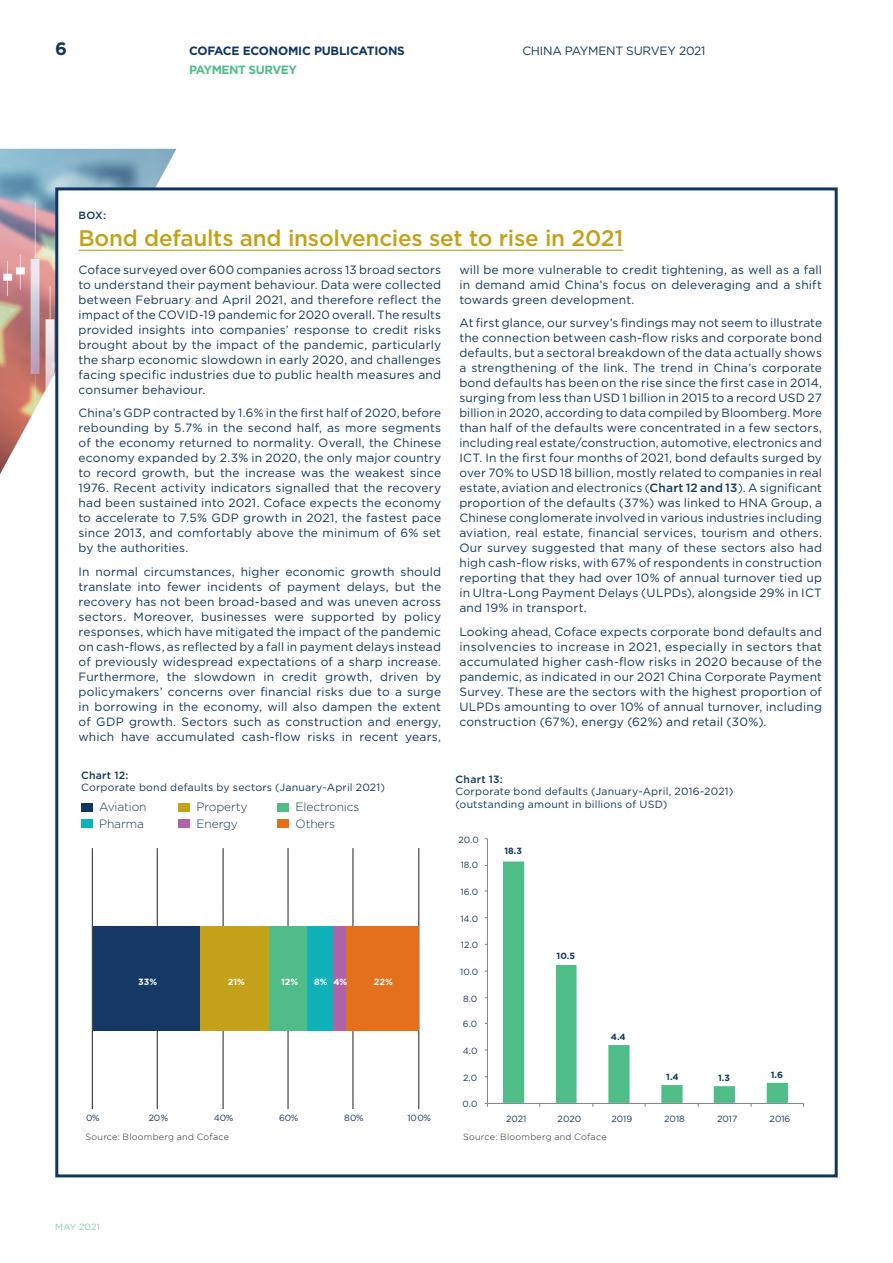
<style>
.page{position:relative;width:893px;height:1263px;background:#fff}
.page>*{position:absolute;margin:0;border:0;box-sizing:border-box;transform-origin:0 0}
.t1{font:500 22.5px "Gotham";letter-spacing:-.01em;color:#c3a119}
.t2{font:700 18px "Gotham";color:#113761}
.t3{font:12px/15px "Gotham";letter-spacing:.015em;color:#113761;text-align:justify}
.t4{font:300 12px "Gotham";letter-spacing:-.01em;color:#113761}
.t5{font:700 12px "Gotham";letter-spacing:-.02em;color:#113761}
.t6{font:12px "Gotham";letter-spacing:-.02em;color:#113761}
.t7{font:700 12px "Gotham";letter-spacing:-.04em;color:#50bd88}
.t8{font:10.5px/12.6px "Gotham";letter-spacing:.025em;color:#113761}
.t9{font:500 10.5px "Gotham";letter-spacing:.025em;color:#113761}
.t10{font:9px "Gotham";color:#153964}
.t11{font:300 9px "Gotham";letter-spacing:.03em;color:#231f20}
.t12{font:700 9px "Gotham";color:#153964}
.t13{font:700 9px "Gotham";color:#fff}
.t14{font:300 9px "Gotham";letter-spacing:.03em;color:#50bd88}
.s1{font-weight:500}
</style>
<div class="page">
<img style="left:0;top:149px;width:176px;height:325px">
<div style="left:55px;top:187px;width:783px;height:990px;background:#fff;border:3px solid #113761"></div>
<hr style="left:79px;top:250px;width:544px;height:1px;background:#c3a119">
<hr style="left:92px;top:848px;width:1px;height:261px;background:#231f20">
<hr style="left:157px;top:848px;width:1px;height:261px;background:#231f20">
<hr style="left:223px;top:848px;width:1px;height:261px;background:#231f20">
<hr style="left:288px;top:848px;width:1px;height:261px;background:#231f20">
<hr style="left:353px;top:848px;width:1px;height:261px;background:#231f20">
<hr style="left:418px;top:848px;width:1px;height:261px;background:#231f20">
<div style="left:93px;top:926px;width:108px;height:105px;background:#153964"></div>
<div style="left:201px;top:926px;width:68px;height:105px;background:#c3a119"></div>
<div style="left:269px;top:926px;width:39px;height:105px;background:#50bd88"></div>
<div style="left:308px;top:926px;width:25px;height:105px;background:#0eb2b8"></div>
<div style="left:333px;top:926px;width:13px;height:105px;background:#af64a8"></div>
<div style="left:346px;top:926px;width:72px;height:105px;background:#e4701e"></div>
<svg style="left:503px;top:861px;width:285px;height:242px"></svg>
<hr style="left:487px;top:839px;width:1px;height:264px;background:#818387">
<hr style="left:487px;top:1103px;width:316px;height:1px;background:#818387">
<div style="left:81px;top:803px;width:12px;height:8px;background:#113761"></div>
<div style="left:179px;top:803px;width:11px;height:8px;background:#c3a119"></div>
<div style="left:278px;top:803px;width:11px;height:8px;background:#50bd88"></div>
<div style="left:81px;top:819px;width:12px;height:9px;background:#0eb2b8"></div>
<div style="left:179px;top:819px;width:11px;height:9px;background:#af64a8"></div>
<div style="left:278px;top:819px;width:11px;height:9px;background:#e4701e"></div>
<h2 class="t2" style="left:55px;top:37px;width:13px">6</h2>
<p class="t6" style="left:522px;top:43px;width:185px">CHINA PAYMENT SURVEY 2021</p>
<p class="t7" style="left:189px;top:62px;width:109px">PAYMENT SURVEY</p>
<p class="t5" style="left:189px;top:43px;width:217px">COFACE ECONOMIC PUBLICATIONS</p>
<p class="t9" style="left:79px;top:208px;width:29px">BOX:</p>
<h1 class="t1" style="left:79px;top:223px;width:546px">Bond defaults and insolvencies set to rise in 2021</h1>
<p class="t3" style="left:79px;top:261px;width:364px">Coface surveyed over 600 companies across 13 broad sectors to understand their payment behaviour. Data were collected between February and April 2021, and therefore reflect the impact of the COVID-19 pandemic for 2020 overall. The results provided insights into companies’ response to credit risks brought about by the impact of the pandemic, particularly the sharp economic slowdown in early 2020, and challenges facing specific industries due to public health measures and consumer behaviour.</p>
<p class="t3" style="left:79px;top:405px;width:364px">China’s GDP contracted by 1.6% in the first half of 2020, before rebounding by 5.7% in the second half, as more segments of the economy returned to normality. Overall, the Chinese economy expanded by 2.3% in 2020, the only major country to record growth, but the increase was the weakest since 1976. Recent activity indicators signalled that the recovery had been sustained into 2021. Coface expects the economy to accelerate to 7.5% GDP growth in 2021, the fastest pace since 2013, and comfortably above the minimum of 6% set by the authorities.</p>
<p class="t3" style="left:79px;top:563px;width:364px">In normal circumstances, higher economic growth should translate into fewer incidents of payment delays, but the recovery has not been broad-based and was uneven across sectors. Moreover, businesses were supported by policy responses, which have mitigated the impact of the pandemic on cash-flows, as reflected by a fall in payment delays instead of previously widespread expectations of a sharp increase.<br>Furthermore, the slowdown in credit growth, driven by policymakers’ concerns over financial risks due to a surge in borrowing in the economy, will also dampen the extent of GDP growth. Sectors such as construction and energy, which have accumulated cash-flow risks in recent years,</p>
<p class="t3" style="left:459px;top:261px;width:364px">will be more vulnerable to credit tightening, as well as a fall in demand amid China’s focus on deleveraging and a shift towards green development.</p>
<p class="t3" style="left:459px;top:315px;width:364px">At first glance, our survey’s findings may not seem to illustrate the connection between cash-flow risks and corporate bond defaults, but a sectoral breakdown of the data actually shows a strengthening of the link. The trend in China’s corporate bond defaults has been on the rise since the first case in 2014, surging from less than USD 1 billion in 2015 to a record USD 27 billion in 2020, according to data compiled by Bloomberg. More than half of the defaults were concentrated in a few sectors, including real estate/construction, automotive, electronics and ICT. In the first four months of 2021, bond defaults surged by over 70% to USD 18 billion, mostly related to companies in real estate, aviation and electronics (<span class="s1">Chart 12 and 13</span>). A significant proportion of the defaults (37%) was linked to HNA Group, a Chinese conglomerate involved in various industries including aviation, real estate, financial services, tourism and others.<br>Our survey suggested that many of these sectors also had high cash-flow risks, with 67% of respondents in construction reporting that they had over 10% of annual turnover tied up in Ultra-Long Payment Delays (ULPDs), alongside 29% in ICT and 19% in transport.</p>
<p class="t3" style="left:459px;top:623px;width:364px">Looking ahead, Coface expects corporate bond defaults and insolvencies to increase in 2021, especially in sectors that accumulated higher cash-flow risks in 2020 because of the pandemic, as indicated in our 2021 China Corporate Payment Survey. These are the sectors with the highest proportion of ULPDs amounting to over 10% of annual turnover, including construction (67%), energy (62%) and retail (30%).</p>
<p class="t9" style="left:81px;top:768px;width:49px">Chart 12:</p>
<p class="t8" style="left:81px;top:781px;width:305px">Corporate bond defaults by sectors (January-April 2021)</p>
<p class="t4" style="left:99px;top:799px;width:49px">Aviation</p>
<p class="t4" style="left:197px;top:799px;width:52px">Property</p>
<p class="t4" style="left:296px;top:799px;width:65px">Electronics</p>
<p class="t4" style="left:99px;top:816px;width:46px">Pharma</p>
<p class="t4" style="left:197px;top:816px;width:43px">Energy</p>
<p class="t4" style="left:296px;top:816px;width:41px">Others</p>
<p class="t13" style="left:138px;top:976px;width:20px">33%</p>
<p class="t13" style="left:228px;top:976px;width:19px">21%</p>
<p class="t13" style="left:281px;top:976px;width:19px">12%</p>
<p class="t13" style="left:314px;top:976px;width:35px">8% 4%</p>
<p class="t13" style="left:374px;top:976px;width:20px">22%</p>
<p class="t10" style="left:86px;top:1112px;width:15px">0%</p>
<p class="t10" style="left:149px;top:1112px;width:21px">20%</p>
<p class="t10" style="left:214px;top:1112px;width:21px">40%</p>
<p class="t10" style="left:279px;top:1112px;width:21px">60%</p>
<p class="t10" style="left:344px;top:1112px;width:21px">80%</p>
<p class="t10" style="left:408px;top:1112px;width:25px">100%</p>
<p class="t9" style="left:456px;top:772px;width:49px">Chart 13:</p>
<p class="t8" style="left:456px;top:785px;width:279px">Corporate bond defaults (January-April, 2016-2021) (outstanding amount in billions of USD)</p>
<p class="t10" style="left:458px;top:834px;width:22px">20.0</p>
<p class="t10" style="left:461px;top:859px;width:19px">18.0</p>
<p class="t10" style="left:461px;top:886px;width:19px">16.0</p>
<p class="t10" style="left:460px;top:912px;width:19px">14.0</p>
<p class="t10" style="left:461px;top:939px;width:19px">12.0</p>
<p class="t10" style="left:460px;top:966px;width:20px">10.0</p>
<p class="t10" style="left:463px;top:993px;width:16px">8.0</p>
<p class="t10" style="left:463px;top:1018px;width:16px">6.0</p>
<p class="t10" style="left:463px;top:1045px;width:16px">4.0</p>
<p class="t10" style="left:463px;top:1072px;width:16px">2.0</p>
<p class="t10" style="left:462px;top:1098px;width:17px">0.0</p>
<p class="t12" style="left:504px;top:844px;width:19px">18.3</p>
<p class="t12" style="left:557px;top:950px;width:20px">10.5</p>
<p class="t12" style="left:611px;top:1031px;width:16px">4.4</p>
<p class="t12" style="left:666px;top:1070px;width:14px">1.4</p>
<p class="t12" style="left:718px;top:1071px;width:13px">1.3</p>
<p class="t12" style="left:771px;top:1068px;width:14px">1.6</p>
<p class="t10" style="left:506px;top:1113px;width:22px">2021</p>
<p class="t10" style="left:558px;top:1113px;width:25px">2020</p>
<p class="t10" style="left:611px;top:1113px;width:22px">2019</p>
<p class="t10" style="left:664px;top:1113px;width:22px">2018</p>
<p class="t10" style="left:717px;top:1113px;width:22px">2017</p>
<p class="t10" style="left:770px;top:1113px;width:22px">2016</p>
<p class="t11" style="left:86px;top:1131px;width:145px">Source: Bloomberg and Coface</p>
<p class="t11" style="left:463px;top:1131px;width:145px">Source: Bloomberg and Coface</p>
<p class="t14" style="left:55px;top:1221px;width:46px">MAY 2021</p>
</div>
